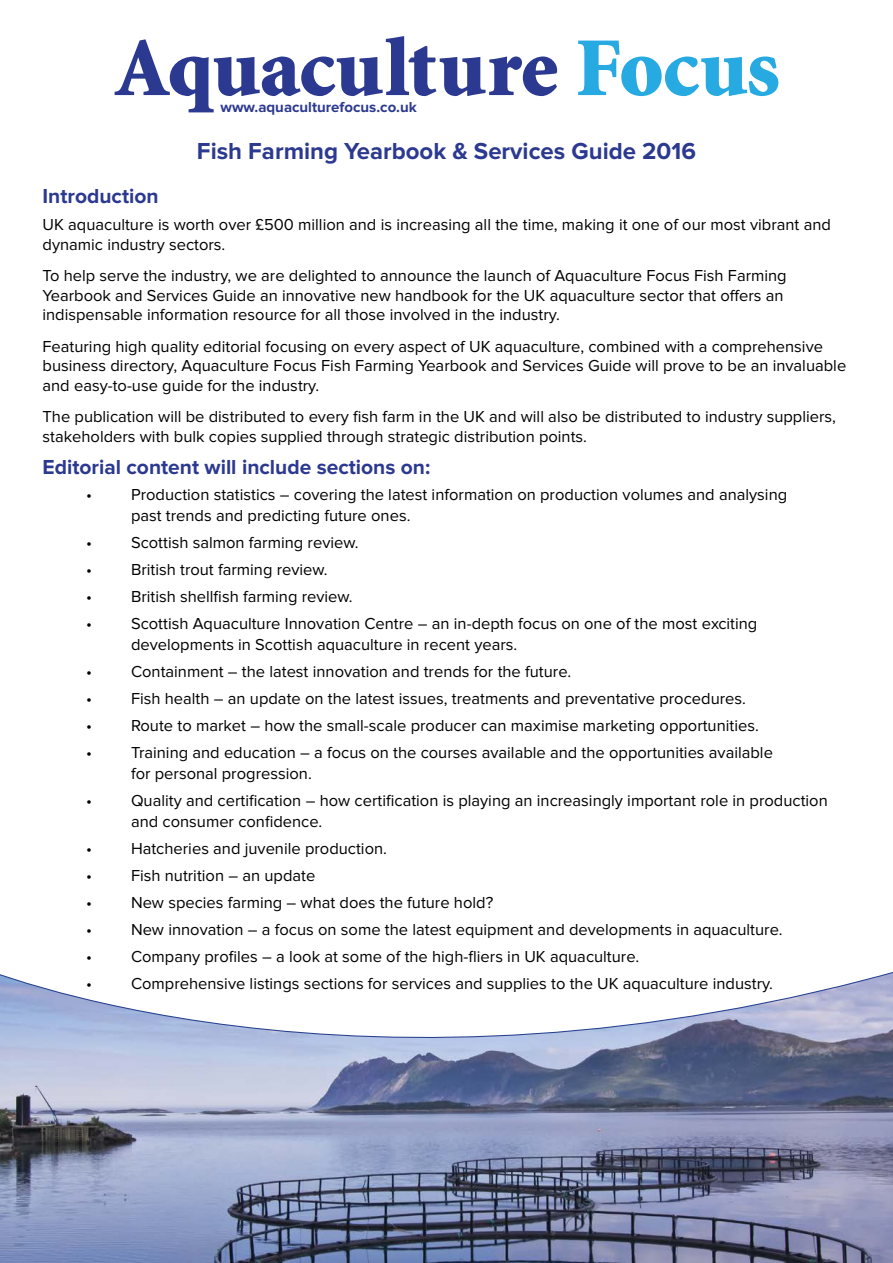
<style>
.page{position:relative;width:893px;height:1263px;background:#fff}
.page>*{position:absolute;margin:0;border:0;box-sizing:border-box;transform-origin:0 0}
.t1{font:700 24px "Proxima Nova";color:#2b3990}
.t2{font:700 21px "Proxima Nova";color:#2b3990}
.t3{font:16.5px/19.5px "Proxima Nova";color:#000}
.t4{font:700 15px "Proxima Nova";color:#2b3990}
</style>
<div class="page">
<svg style="left:115px;top:36px;width:442px;height:76px"></svg>
<svg style="left:578px;top:41px;width:200px;height:55px"></svg>
<svg style="left:0;top:972px;width:893px;height:291px"></svg>
<p class="t2" style="left:43px;top:184px;width:118px">Introduction</p>
<p class="t4" style="left:221px;top:98px;width:198px">www.aquaculturefocus.co.uk</p>
<h1 class="t1" style="left:197px;top:137px;width:500px">Fish Farming Yearbook &amp; Services Guide 2016</h1>
<p class="t3" style="left:43px;top:215px;width:790px">UK aquaculture is worth over £500 million and is increasing all the time, making it one of our most vibrant and dynamic industry sectors.</p>
<p class="t3" style="left:43px;top:266px;width:746px">To help serve the industry, we are delighted to announce the launch of Aquaculture Focus Fish Farming<br>Yearbook and Services Guide an innovative new handbook for the UK aquaculture sector that offers an indispensable information resource for all those involved in the industry.</p>
<p class="t3" style="left:43px;top:337px;width:805px">Featuring high quality editorial focusing on every aspect of UK aquaculture, combined with a comprehensive business directory, Aquaculture Focus Fish Farming Yearbook and Services Guide will prove to be an invaluable and easy-to-use guide for the industry.</p>
<p class="t3" style="left:43px;top:407px;width:795px">The publication will be distributed to every fish farm in the UK and will also be distributed to industry suppliers, stakeholders with bulk copies supplied through strategic distribution points.</p>
<p class="t2" style="left:43px;top:455px;width:389px">Editorial content will include sections on:</p>
<p class="t3" style="left:131px;top:484px;width:658px;line-height:21px;text-indent:-45px">• Production statistics – covering the latest information on production volumes and analysing past trends and predicting future ones.</p>
<p class="t3" style="left:86px;top:533px;width:274px">• Scottish salmon farming review.</p>
<p class="t3" style="left:86px;top:560px;width:243px">• British trout farming review.</p>
<p class="t3" style="left:86px;top:587px;width:268px">• British shellfish farming review.</p>
<p class="t3" style="left:131px;top:613px;width:628px;line-height:21px;text-indent:-45px">• Scottish Aquaculture Innovation Centre – an in-depth focus on one of the most exciting developments in Scottish aquaculture in recent years.</p>
<p class="t3" style="left:86px;top:662px;width:487px">• Containment – the latest innovation and trends for the future.</p>
<p class="t3" style="left:86px;top:689px;width:661px">• Fish health – an update on the latest issues, treatments and preventative procedures.</p>
<p class="t3" style="left:86px;top:716px;width:674px">• Route to market – how the small-scale producer can maximise marketing opportunities.</p>
<p class="t3" style="left:131px;top:742px;width:643px;line-height:21px;text-indent:-45px">• Training and education – a focus on the courses available and the opportunities available for personal progression.</p>
<p class="t3" style="left:131px;top:790px;width:698px;line-height:21px;text-indent:-45px">• Quality and certification – how certification is playing an increasingly important role in production and consumer confidence.</p>
<p class="t3" style="left:86px;top:839px;width:302px">• Hatcheries and juvenile production.</p>
<p class="t3" style="left:86px;top:866px;width:231px">• Fish nutrition – an update</p>
<p class="t3" style="left:86px;top:893px;width:409px">• New species farming – what does the future hold?</p>
<p class="t3" style="left:86px;top:920px;width:698px">• New innovation – a focus on some the latest equipment and developments in aquaculture.</p>
<p class="t3" style="left:86px;top:947px;width:555px">• Company profiles – a look at some of the high-fliers in UK aquaculture.</p>
<p class="t3" style="left:86px;top:974px;width:689px">• Comprehensive listings sections for services and supplies to the UK aquaculture industry.</p>
</div>
